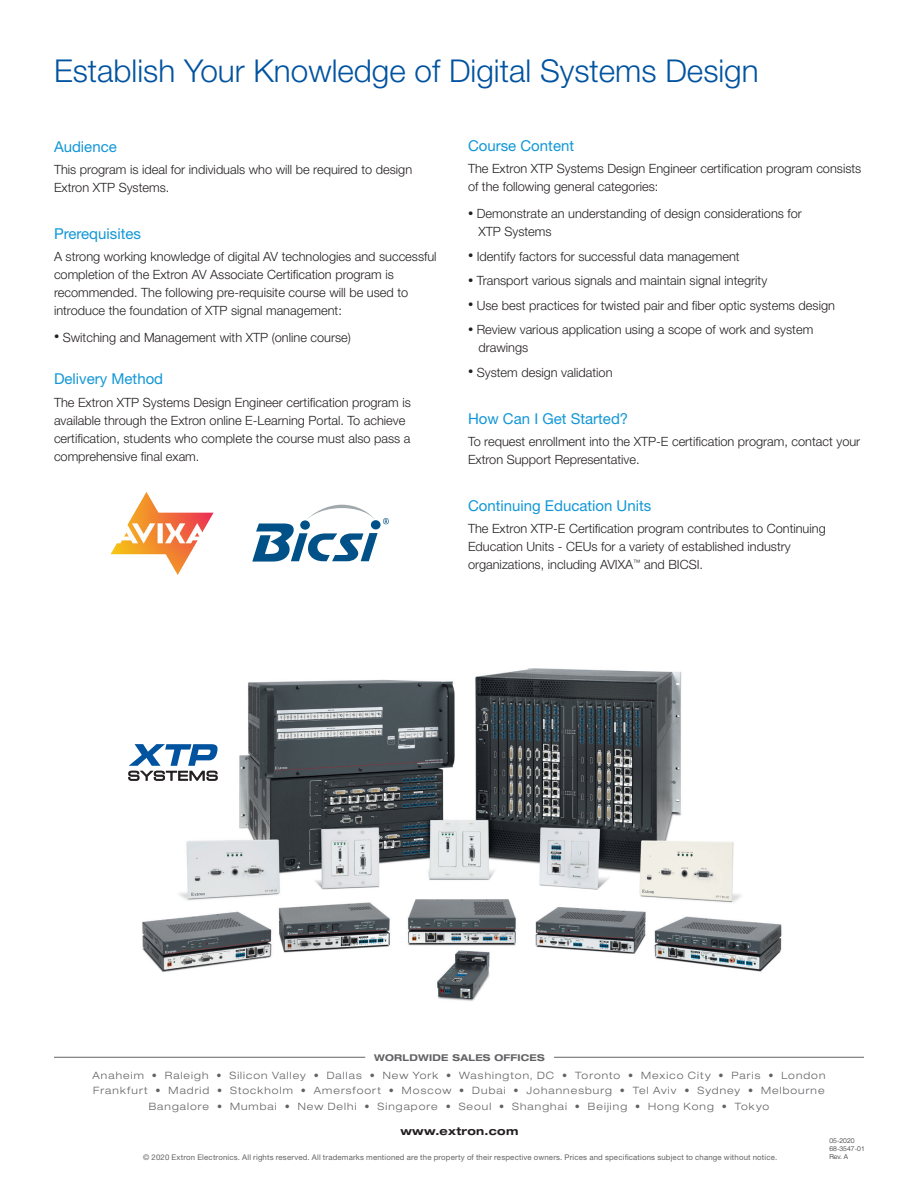
<style>
.page{position:relative;width:918px;height:1188px;background:#fff}
.page>*{position:absolute;margin:0;border:0;box-sizing:border-box;transform-origin:0 0}
.t1{font:300 31.5px "Helvetica Neue LT Std";color:#0153a0}
.t2{font:15px "Helvetica Neue LT Std";color:#1197d6}
.t3{font:300 12.75px/18px "Helvetica Neue LT Std";color:#231f20}
.t4{font:700 expanded 10.95px "Helvetica Neue LT Std";letter-spacing:.025em;color:#231f20}
.t5{font:300 expanded 10.2px/15.6px "Helvetica Neue LT Std";letter-spacing:.105em;color:#636366;text-align:center}
.t6{font:700 expanded 9.3px "Helvetica Neue LT Std";letter-spacing:.025em;color:#636366}
.t7{font:7.8px "Helvetica Neue LT Std";letter-spacing:.02em;color:#636366}
.t8{font:300 6.75px/8.1px "Helvetica Neue LT Std";letter-spacing:.005em;color:#231f20}
.s1{font-size:10.5px}
</style>
<div class="page">
<img style="left:142px;top:668px;width:640px;height:333px">
<hr style="left:54px;top:1057px;width:311px;height:1px;background:#636366">
<hr style="left:554px;top:1057px;width:310px;height:1px;background:#636366">
<svg style="left:128px;top:744px;width:90px;height:37px"></svg>
<img style="left:110px;top:492px;width:104px;height:83px">
<svg style="left:252px;top:505px;width:137px;height:57px"></svg>
<h1 class="t1" style="left:54px;top:51px;width:706px">Establish Your Knowledge of Digital Systems Design</h1>
<p class="t2" style="left:54px;top:137px;width:64px">Audience</p>
<p class="t3" style="left:54px;top:160px;width:360px">This program is ideal for individuals who will be required to design<br>Extron XTP Systems.</p>
<p class="t2" style="left:54px;top:224px;width:88px">Prerequisites</p>
<p class="t3" style="left:54px;top:247px;width:384px">A strong working knowledge of digital AV technologies and successful completion of the Extron AV Associate Certification program is recommended. The following pre-requisite course will be used to introduce the foundation of XTP signal management:</p>
<p class="t3" style="left:54px;top:328px;width:298px"><span class="s1">•</span> Switching and Management with XTP (online course)</p>
<p class="t2" style="left:54px;top:370px;width:111px">Delivery Method</p>
<p class="t3" style="left:54px;top:393px;width:358px">The Extron XTP Systems Design Engineer certification program is available through the Extron online E-Learning Portal. To achieve certification, students who complete the course must also pass a comprehensive final exam.</p>
<p class="t2" style="left:468px;top:137px;width:108px">Course Content</p>
<p class="t3" style="left:468px;top:160px;width:395px">The Extron XTP Systems Design Engineer certification program consists of the following general categories:</p>
<p class="t3" style="left:479px;top:205px;width:325px;text-indent:-11px"><span class="s1">•</span> Demonstrate an understanding of design considerations for<br>XTP Systems</p>
<p class="t3" style="left:468px;top:247px;width:273px"><span class="s1">•</span> Identify factors for successful data management</p>
<p class="t3" style="left:468px;top:271px;width:301px"><span class="s1">•</span> Transport various signals and maintain signal integrity</p>
<p class="t3" style="left:468px;top:296px;width:369px"><span class="s1">•</span> Use best practices for twisted pair and fiber optic systems design</p>
<p class="t3" style="left:479px;top:320px;width:336px;text-indent:-11px"><span class="s1">•</span> Review various application using a scope of work and system drawings</p>
<p class="t3" style="left:468px;top:363px;width:146px"><span class="s1">•</span> System design validation</p>
<p class="t2" style="left:468px;top:409px;width:162px">How Can I Get Started?</p>
<p class="t3" style="left:468px;top:432px;width:394px">To request enrollment into the XTP-E certification program, contact your<br>Extron Support Representative.</p>
<p class="t2" style="left:468px;top:496px;width:185px">Continuing Education Units</p>
<p class="t3" style="left:468px;top:519px;width:359px">The Extron XTP-E Certification program contributes to Continuing<br>Education Units - CEUs for a variety of established industry organizations, including AVIXA<sup>™</sup> and BICSI.</p>
<p class="t6" style="left:374px;top:1051px;width:172px">WORLDWIDE SALES OFFICES</p>
<p class="t5" style="left:92px;top:1067px;width:735px">Anaheim • Raleigh • Silicon Valley • Dallas • New York • Washington, DC • Toronto • Mexico City • Paris • London<br>Frankfurt • Madrid • Stockholm • Amersfoort • Moscow • Dubai • Johannesburg • Tel Aviv • Sydney • Melbourne<br>Bangalore • Mumbai • New Delhi • Singapore • Seoul • Shanghai • Beijing • Hong Kong • Tokyo</p>
<p class="t4" style="left:400px;top:1124px;width:119px">www.extron.com</p>
<p class="t8" style="left:829px;top:1136px;width:37px">05-2020<br>68-3547-01</p>
<p class="t7" style="left:143px;top:1152px;width:636px">© 2020 Extron Electronics. All rights reserved. All trademarks mentioned are the property of their respective owners. Prices and specifications subject to change without notice.</p>
<p class="t8" style="left:829px;top:1152px;width:20px">Rev. A</p>
</div>
